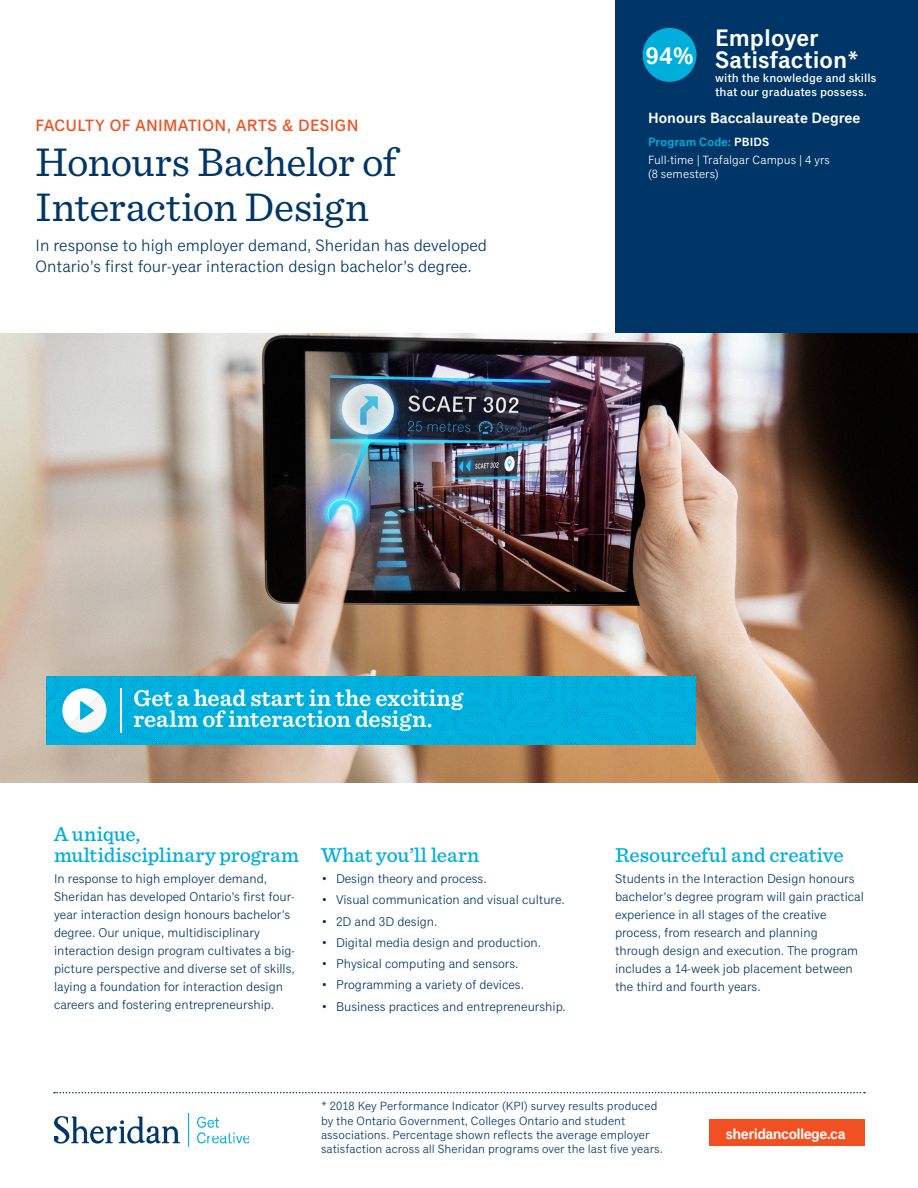
<style>
.page{position:relative;width:918px;height:1188px;background:#fff}
.page>*{position:absolute;margin:0;border:0;box-sizing:border-box;transform-origin:0 0}
.t1{font:42px/45px "Sentinel";letter-spacing:-.01em;color:#003667}
.p_benefit-statement{font:600 24px/21px "Sentinel";color:#fff}
.program_rating_title{font:600 24px/21.6px "Classic Grotesque Pro";color:#fff}
.program_rating{font:600 24px "Classic Grotesque Pro";color:#fff}
.t2{font:500 21px/21px "Sentinel";color:#00aedc}
.p_header-intro{font:16.5px/21px "Classic Grotesque Pro";color:#003667}
.h2_faculty{font:500 16.5px "Classic Grotesque Pro";letter-spacing:.025em;color:#f15122}
.p_meta_credential{font:600 15px "Classic Grotesque Pro";color:#fff}
.p_meta_credential-2{font:600 15px "Classic Grotesque Pro";letter-spacing:-.04em;color:#fff}
.t3{font:12.75px/18px "Classic Grotesque Pro";color:#003667}
.p_admissions{font:12px/14.2px "Classic Grotesque Pro";letter-spacing:.005em;color:#003667}
.program_rating_subti{font:500 12px/14.2px "Classic Grotesque Pro";letter-spacing:.01em;color:#fff}
.p_meta_small{font:12px/14.2px "Classic Grotesque Pro";letter-spacing:.005em;color:#fff}
.p_meta_attributes{font:600 12px "Classic Grotesque Pro";letter-spacing:.01em;color:#00aedc}
.s1{color:#fff}
</style>
<div class="page">
<div style="left:615px;top:0;width:303px;height:365px;background:#003667"></div>
<img style="left:54px;top:1114px;width:195px;height:33px">
<svg style="left:54px;top:1092px;width:811px;height:1px"></svg>
<div style="left:710px;top:1120px;width:155px;height:26px;background:#f15122"></div>
<img style="left:0;top:333px;width:918px;height:450px">
<img style="left:46px;top:676px;width:649px;height:69px">
<hr style="left:120px;top:688px;width:2px;height:45px;background:#fff">
<svg style="left:62px;top:688px;width:44px;height:45px"></svg>
<div style="left:643px;top:28px;width:54px;height:54px;background:#00aedc;border-radius:50%"></div>
<p class="h2_faculty" style="left:36px;top:116px;width:324px">FACULTY OF ANIMATION, ARTS &amp; DESIGN</p>
<p class="t1" style="left:36px;top:137px;width:363px">Honours Bachelor of<br>Interaction Design</p>
<p class="p_header-intro" style="left:36px;top:235px;width:453px">In response to high employer demand, Sheridan has developed<br>Ontario’s first four-year interaction design bachelor’s degree.</p>
<p class="program_rating" style="left:645px;top:42px;width:50px">94%</p>
<p class="program_rating_title" style="left:715px;top:29px;width:146px">Employer<br>Satisfaction*</p>
<p class="program_rating_subti" style="left:715px;top:71px;width:163px">with the knowledge and skills that our graduates possess.</p>
<p class="p_meta_credential" style="left:648px;top:109px;width:214px">Honours Baccalaureate Degree</p>
<p class="p_meta_attributes" style="left:648px;top:135px;width:123px">Program Code: <span class="s1">PBIDS</span></p>
<p class="p_meta_small" style="left:648px;top:153px;width:184px">Full-time | Trafalgar Campus | 4 yrs (8 semesters)</p>
<p class="p_benefit-statement" style="left:134px;top:687px;width:331px">Get a head start in the exciting realm of interaction design.</p>
<p class="t2" style="left:54px;top:822px;width:247px">A unique, multidisciplinary program</p>
<p class="t3" style="left:54px;top:870px;width:243px">In response to high employer demand, Sheridan has developed Ontario’s first four&shy;year interaction design honours bachelor’s degree. Our unique, multidisciplinary interaction design program cultivates a big&shy;picture perspective and diverse set of skills, laying a foundation for interaction design careers and fostering entrepreneurship.</p>
<p class="t2" style="left:321px;top:843px;width:160px">What you’ll learn</p>
<p class="t3" style="left:321px;top:870px;width:167px">• Design theory and process.</p>
<p class="t3" style="left:321px;top:891px;width:245px">• Visual communication and visual culture.</p>
<p class="t3" style="left:321px;top:913px;width:118px">• 2D and 3D design.</p>
<p class="t3" style="left:321px;top:934px;width:222px">• Digital media design and production.</p>
<p class="t3" style="left:321px;top:955px;width:199px">• Physical computing and sensors.</p>
<p class="t3" style="left:321px;top:976px;width:204px">• Programming a variety of devices.</p>
<p class="t3" style="left:321px;top:997px;width:246px">• Business practices and entrepreneurship.</p>
<p class="t2" style="left:615px;top:843px;width:230px">Resourceful and creative</p>
<p class="t3" style="left:615px;top:870px;width:250px">Students in the Interaction Design honours bachelor’s degree program will gain practical experience in all stages of the creative process, from research and planning through design and execution. The program includes a 14-week job placement between the third and fourth years.</p>
<p class="p_admissions" style="left:321px;top:1100px;width:343px">* 2018 Key Performance Indicator (KPI) survey results produced by the Ontario Government, Colleges Ontario and student associations. Percentage shown reflects the average employer satisfaction across all Sheridan programs over the last five years.</p>
<p class="p_meta_credential-2" style="left:726px;top:1125px;width:121px">sheridancollege.ca</p>
</div>
